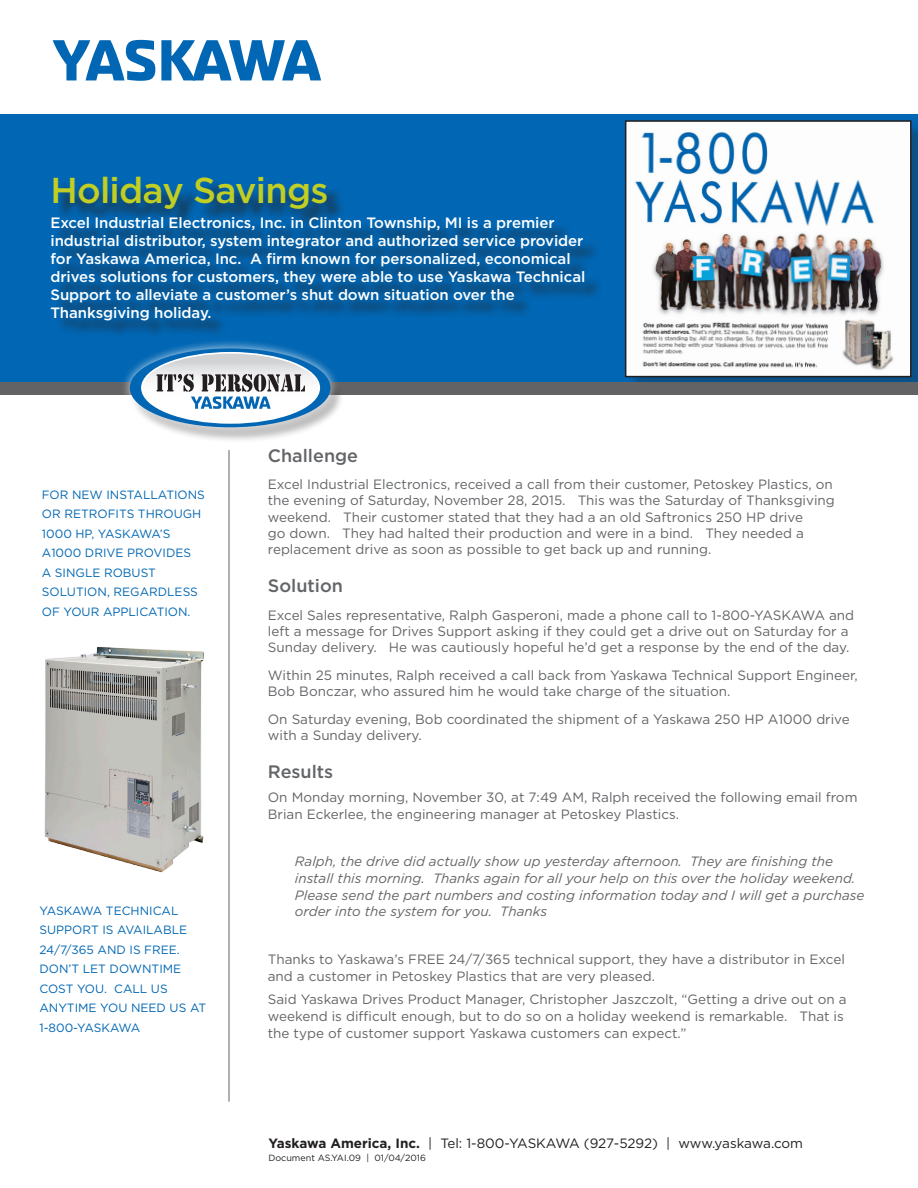
<style>
.page{position:relative;width:918px;height:1188px;background:#fff}
.page>*{position:absolute;margin:0;border:0;box-sizing:border-box;transform-origin:0 0}
.blue_subhead{font:500 36px "Gotham";letter-spacing:-.02em;color:#c1ce23}
.Body{font:500 18px "Gotham";color:#626467}
.blue_subhead-2{font:500 18px "Gotham";color:#626467}
.blue_subhead-3{font:500 15px/18px "Gotham";letter-spacing:-.005em;color:#fff}
.blue_subhead-4{font:13.5px/16.2px "Gotham";color:#626467}
.Body-2{font:13.5px/16.2px "Gotham";color:#626467}
.blue_subhead-5{font:italic 13.5px/16.8px "Gotham";color:#626467}
.t1{font:13.5px "Gotham";letter-spacing:-.01em;color:#231f20}
.Body-3{font:12px/19.5px "Gotham";color:#0166b3}
.t2{font:9px "Gotham";color:#231f20}
.s1{font-weight:700}
</style>
<div class="page">
<div style="left:0;top:114px;width:917px;height:268px;background:#0166b3"></div>
<div style="left:627px;top:123px;width:291px;height:273px;background:#231f20;opacity:.3"></div>
<img style="left:628px;top:123px;width:281px;height:251px">
<div style="left:625px;top:120px;width:287px;height:257px;border:2px solid #231f20"></div>
<svg style="left:53px;top:40px;width:102px;height:41px"></svg>
<svg style="left:161px;top:40px;width:160px;height:40px"></svg>
<div style="left:54px;top:180px;width:549px;height:158px;background:#231f20;opacity:.75"></div>
<div style="left:0;top:382px;width:918px;height:13px;background:#636366"></div>
<hr style="left:229px;top:450px;width:1px;height:652px;background:#636366">
<div style="left:130px;top:351px;width:214px;height:92px;background:#231f20;opacity:.3"></div>
<div style="left:120px;top:339px;width:220px;height:98px;background:#fff;opacity:.75"></div>
<svg style="left:130px;top:348px;width:201px;height:79px"></svg>
<svg style="left:142px;top:353px;width:177px;height:70px"></svg>
<img style="left:44px;top:647px;width:161px;height:226px">
<p class="blue_subhead" style="left:50px;top:169px;width:280px">Holiday Savings</p>
<p class="blue_subhead-3" style="left:50px;top:214px;width:536px">Excel Industrial Electronics, Inc. in Clinton Township, MI is a premier industrial distributor, system integrator and authorized service provider for Yaskawa America, Inc. A firm known for personalized, economical drives solutions for customers, they were able to use Yaskawa Technical Support to alleviate a customer’s shut down situation over the Thanksgiving holiday.</p>
<p class="Body-3" style="left:42px;top:485px;width:165px">FOR NEW INSTALLATIONS<br>OR RETROFITS THROUGH<br>1000 HP, YASKAWA’S<br>A1000 DRIVE PROVIDES<br>A SINGLE ROBUST<br>SOLUTION, REGARDLESS<br>OF YOUR APPLICATION.</p>
<p class="Body-3" style="left:39px;top:901px;width:168px">YASKAWA TECHNICAL<br>SUPPORT IS AVAILABLE<br>24/7/365 AND IS FREE.<br>DON’T LET DOWNTIME<br>COST YOU. CALL US<br>ANYTIME YOU NEED US AT<br>1-800-YASKAWA</p>
<p class="Body" style="left:268px;top:444px;width:92px">Challenge</p>
<p class="Body-2" style="left:268px;top:476px;width:569px">Excel Industrial Electronics, received a call from their customer, Petoskey Plastics, on the evening of Saturday, November 28, 2015. This was the Saturday of Thanksgiving weekend. Their customer stated that they had a an old Saftronics 250 HP drive<br>go down. They had halted their production and were in a bind. They needed a replacement drive as soon as possible to get back up and running.</p>
<p class="Body" style="left:268px;top:575px;width:77px">Solution</p>
<p class="blue_subhead-4" style="left:268px;top:607px;width:588px">Excel Sales representative, Ralph Gasperoni, made a phone call to 1-800-YASKAWA and left a message for Drives Support asking if they could get a drive out on Saturday for a<br>Sunday delivery. He was cautiously hopeful he’d get a response by the end of the day.</p>
<p class="blue_subhead-4" style="left:268px;top:667px;width:591px">Within 25 minutes, Ralph received a call back from Yaskawa Technical Support Engineer,<br>Bob Bonczar, who assured him he would take charge of the situation.</p>
<p class="blue_subhead-4" style="left:268px;top:711px;width:583px">On Saturday evening, Bob coordinated the shipment of a Yaskawa 250 HP A1000 drive with a Sunday delivery.</p>
<p class="blue_subhead-2" style="left:268px;top:761px;width:67px">Results</p>
<p class="blue_subhead-4" style="left:268px;top:788px;width:591px;line-height:16.8px">On Monday morning, November 30, at 7:49 AM, Ralph received the following email from<br>Brian Eckerlee, the engineering manager at Petoskey Plastics.</p>
<p class="blue_subhead-5" style="left:295px;top:853px;width:571px">Ralph, the drive did actually show up yesterday afternoon. They are finishing the install this morning. Thanks again for all your help on this over the holiday weekend.<br>Please send the part numbers and costing information today and I will get a purchase order into the system for you. Thanks</p>
<p class="blue_subhead-4" style="left:268px;top:950px;width:579px;line-height:16.8px">Thanks to Yaskawa’s FREE 24/7/365 technical support, they have a distributor in Excel and a customer in Petoskey Plastics that are very pleased.</p>
<p class="blue_subhead-4" style="left:268px;top:991px;width:580px;line-height:16.8px">Said Yaskawa Drives Product Manager, Christopher Jaszczolt, “Getting a drive out on a weekend is difficult enough, but to do so on a holiday weekend is remarkable. That is the type of customer support Yaskawa customers can expect.”</p>
<p class="t1" style="left:268px;top:1135px;width:536px"><span class="s1">Yaskawa America, Inc.</span> | Tel: 1-800-YASKAWA (927-5292) | www.yaskawa.com</p>
<p class="t2" style="left:268px;top:1152px;width:159px">Document AS.YAI.09 | 01/04/2016</p>
</div>
